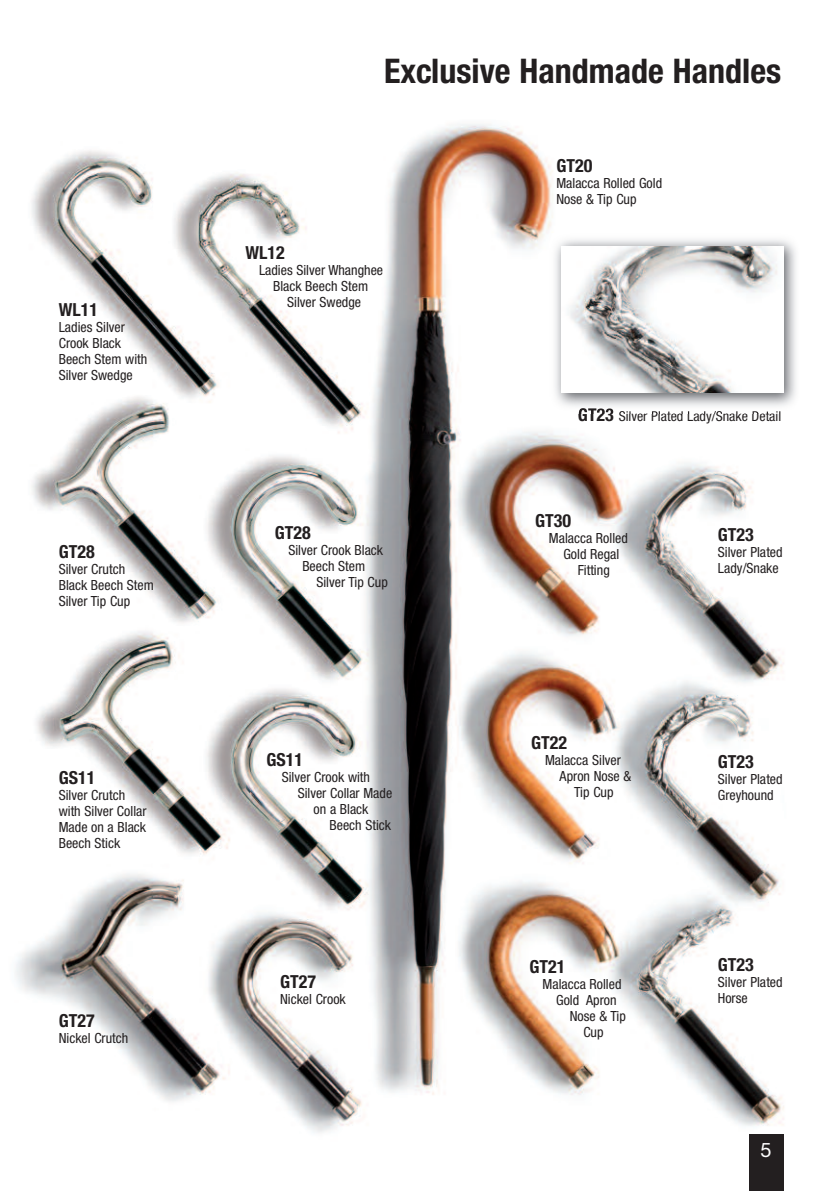
<style>
.page{position:relative;width:840px;height:1191px;background:#fff}
.page>*{position:absolute;margin:0;border:0;box-sizing:border-box;transform-origin:0 0}
.t1{font:700 condensed 34px "Helvetica Neue";color:#231f20}
.t2{font:20px "Helvetica Neue";color:#fff}
.t3{font:700 condensed 18px "Helvetica Neue";color:#231f20}
.t4{font:condensed 14px/16px "Helvetica Neue";color:#231f20}
.s1{font-weight:700;font-size:18px}
</style>
<div class="page">
<img style="left:15px;top:124px;width:769px;height:1067px">
<div style="left:748px;top:1134px;width:34px;height:57px;background:#231f20"></div>
<img style="left:549px;top:234px;width:247px;height:180px">
<img style="left:578px;top:408px;width:35px;height:6px">
<img style="left:618px;top:411px;width:93px;height:3px">
<img style="left:561px;top:247px;width:221px;height:146px">
<p class="t3" style="left:59px;top:303px;width:41px">WL11</p>
<p class="t4" style="left:59px;top:320px;width:90px">Ladies Silver<br>Crook Black<br>Beech Stem with<br>Silver Swedge</p>
<p class="t3" style="left:59px;top:545px;width:37px">GT28</p>
<p class="t4" style="left:59px;top:562px;width:96px">Silver Crutch<br>Black Beech Stem<br>Silver Tip Cup</p>
<p class="t3" style="left:59px;top:771px;width:38px">GS11</p>
<p class="t4" style="left:59px;top:788px;width:89px">Silver Crutch with Silver Collar<br>Made on a Black<br>Beech Stick</p>
<p class="t3" style="left:59px;top:1014px;width:37px">GT27</p>
<p class="t4" style="left:59px;top:1031px;width:71px">Nickel Crutch</p>
<h1 class="t1" style="left:384px;top:59px;width:398px">Exclusive Handmade Handles</h1>
<p class="t3" style="left:245px;top:246px;width:41px">WL12</p>
<p class="t4" style="left:259px;top:263px;width:125px;text-align:center">Ladies Silver Whanghee<br>Black Beech Stem<br>Silver Swedge</p>
<p class="t3" style="left:275px;top:526px;width:37px">GT28</p>
<p class="t4" style="left:288px;top:543px;width:96px;text-align:center">Silver Crook Black<br>Beech Stem</p>
<p class="t4" style="left:316px;top:575px;width:73px">Silver Tip Cup</p>
<p class="t3" style="left:266px;top:753px;width:38px">GS11</p>
<p class="t4" style="left:281px;top:770px;width:90px">Silver Crook with</p>
<p class="t4" style="left:297px;top:786px;width:96px">Silver Collar Made</p>
<p class="t4" style="left:313px;top:802px;width:56px">on a Black</p>
<p class="t4" style="left:329px;top:818px;width:63px">Beech Stick</p>
<p class="t3" style="left:280px;top:974px;width:37px">GT27</p>
<p class="t4" style="left:280px;top:992px;width:67px">Nickel Crook</p>
<p class="t3" style="left:556px;top:159px;width:37px">GT20</p>
<p class="t4" style="left:556px;top:176px;width:107px">Malacca Rolled Gold<br>Nose &amp; Tip Cup</p>
<p class="t4" style="left:577px;top:409px;width:205px"><span class="s1">GT23</span> Silver Plated Lady/Snake Detail</p>
<p class="t3" style="left:535px;top:514px;width:37px">GT30</p>
<p class="t4" style="left:548px;top:531px;width:80px">Malacca Rolled</p>
<p class="t4" style="left:563px;top:547px;width:57px">Gold Regal</p>
<p class="t4" style="left:577px;top:563px;width:33px">Fitting</p>
<p class="t3" style="left:531px;top:736px;width:37px">GT22</p>
<p class="t4" style="left:545px;top:753px;width:77px">Malacca Silver</p>
<p class="t4" style="left:559px;top:769px;width:73px">Apron Nose &amp;</p>
<p class="t4" style="left:573px;top:785px;width:41px">Tip Cup</p>
<p class="t3" style="left:529px;top:960px;width:37px">GT21</p>
<p class="t4" style="left:542px;top:977px;width:80px">Malacca Rolled</p>
<p class="t4" style="left:556px;top:993px;width:62px">Gold Apron</p>
<p class="t4" style="left:569px;top:1009px;width:58px">Nose &amp; Tip</p>
<p class="t4" style="left:583px;top:1025px;width:22px">Cup</p>
<p class="t3" style="left:717px;top:528px;width:37px">GT23</p>
<p class="t4" style="left:717px;top:545px;width:66px">Silver Plated<br>Lady/Snake</p>
<p class="t3" style="left:717px;top:755px;width:37px">GT23</p>
<p class="t4" style="left:717px;top:772px;width:66px">Silver Plated<br>Greyhound</p>
<p class="t3" style="left:717px;top:958px;width:37px">GT23</p>
<p class="t4" style="left:717px;top:975px;width:66px">Silver Plated<br>Horse</p>
<h2 class="t2" style="left:760px;top:1142px;width:13px">5</h2>
</div>
